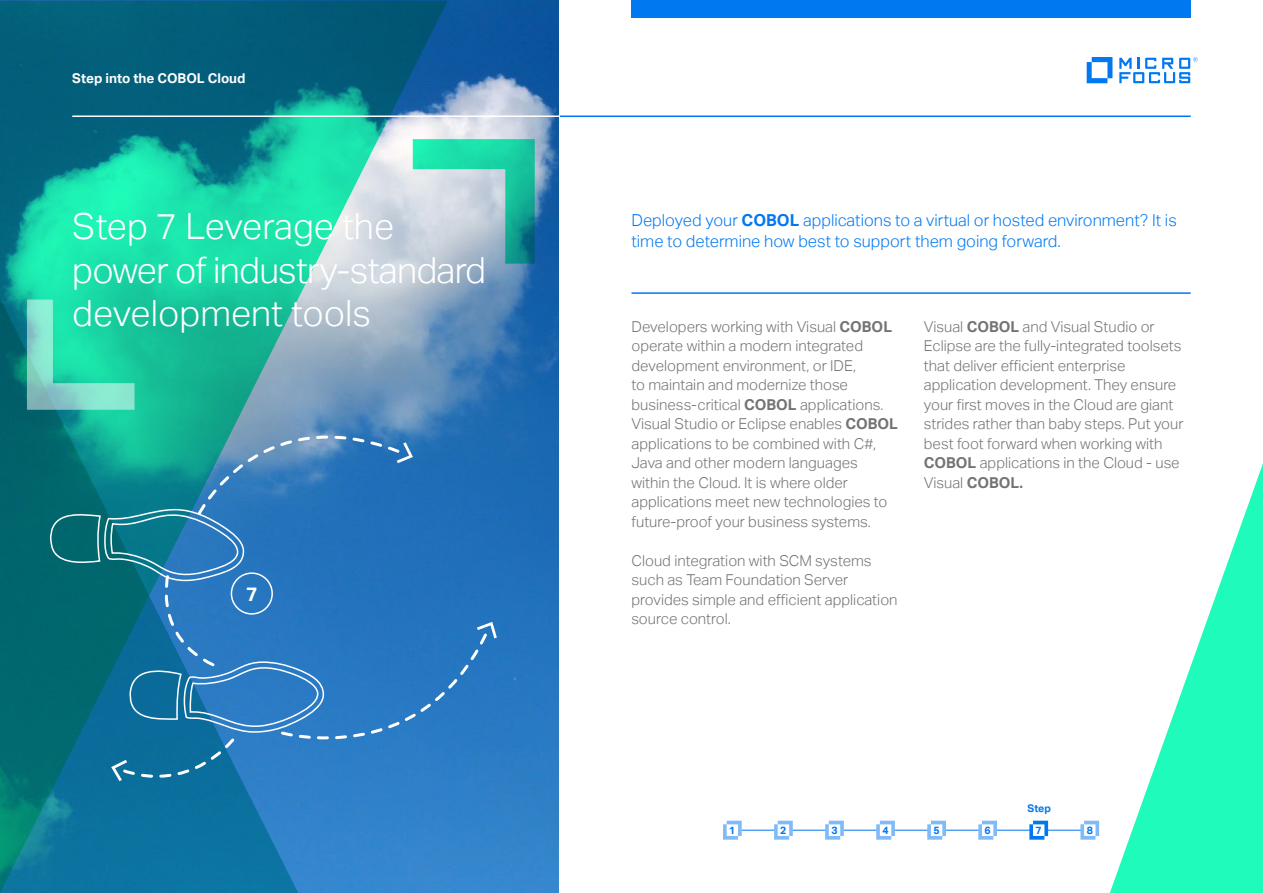
<style>
.page{position:relative;width:1263px;height:893px;background:#fff}
.page>*{position:absolute;margin:0;border:0;box-sizing:border-box;transform-origin:0 0}
.t1{font:300 36px/43.2px "Aktiv Grotesk";letter-spacing:-.01em;color:#fff}
.t2{font:700 19.5px "Aktiv Grotesk";color:#fff}
.t3{font:300 16.5px/21px "Aktiv Grotesk";color:#0078f0}
.t4{font:300 15px/19.5px "Aktiv Grotesk";color:#737373}
.t5{font:700 13.5px "Aktiv Grotesk";color:#fff}
.t6{font:700 10.5px "Aktiv Grotesk";color:#0078f0}
.s1{font-weight:700}
</style>
<div class="page">
<img style="left:0;top:0;width:559px;height:893px">
<hr style="left:631px;top:292px;width:560px;height:2px;background:#0078f0">
<svg style="left:448px;top:139px;width:87px;height:125px;background:#6ac2b9"></svg>
<svg style="left:1110px;top:463px;width:153px;height:430px"></svg>
<svg style="left:0;top:1px;width:448px;height:892px;background:#22939d"></svg>
<svg style="left:1087px;top:57px;width:25px;height:26px"></svg>
<svg style="left:1119px;top:57px;width:79px;height:26px"></svg>
<div style="left:631px;top:0;width:560px;height:17px;background:#0078f0"></div>
<hr style="left:72px;top:115px;width:494px;height:2px;background:#fff">
<hr style="left:560px;top:115px;width:631px;height:2px;background:#0078f0">
<hr style="left:792px;top:830px;width:35px;height:1px;background:#0078f0">
<hr style="left:945px;top:830px;width:35px;height:1px;background:#0078f0">
<hr style="left:996px;top:830px;width:35px;height:1px;background:#0078f0">
<hr style="left:1047px;top:830px;width:35px;height:1px;background:#0078f0">
<svg style="left:774px;top:821px;width:19px;height:19px"></svg>
<svg style="left:1029px;top:821px;width:19px;height:19px"></svg>
<svg style="left:1080px;top:821px;width:19px;height:19px"></svg>
<svg style="left:723px;top:821px;width:19px;height:19px"></svg>
<hr style="left:742px;top:830px;width:32px;height:1px;background:#0078f0">
<hr style="left:843px;top:830px;width:35px;height:1px;background:#0078f0">
<hr style="left:894px;top:830px;width:34px;height:1px;background:#0078f0">
<svg style="left:825px;top:821px;width:19px;height:19px"></svg>
<svg style="left:876px;top:821px;width:19px;height:19px"></svg>
<svg style="left:927px;top:821px;width:19px;height:19px"></svg>
<svg style="left:978px;top:821px;width:19px;height:19px"></svg>
<svg style="left:27px;top:300px;width:470px;height:495px;background:#2d86ac"></svg>
<p class="t5" style="left:72px;top:70px;width:175px">Step into the COBOL Cloud</p>
<h1 class="t1" style="left:72px;top:205px;width:415px">Step 7 Leverage the power of industry-standard development tools</h1>
<h2 class="t2" style="left:246px;top:583px;width:13px">7</h2>
<p class="t3" style="left:631px;top:210px;width:547px">Deployed your <span class="s1">COBOL</span> applications to a virtual or hosted environment? It is time to determine how best to support them going forward.</p>
<p class="t4" style="left:631px;top:317px;width:268px">Developers working with Visual <span class="s1">COBOL </span>operate within a modern integrated development environment, or IDE,<br>to maintain and modernize those business-critical <span class="s1">COBOL</span> applications.<br>Visual Studio or Eclipse enables <span class="s1">COBOL </span>applications to be combined with C#, Java and other modern languages within the Cloud. It is where older applications meet new technologies to future-proof your business systems.</p>
<p class="t4" style="left:631px;top:551px;width:268px">Cloud integration with SCM systems such as Team Foundation Server provides simple and efficient application source control.</p>
<p class="t4" style="left:924px;top:317px;width:261px">Visual <span class="s1">COBOL</span> and Visual Studio or Eclipse are the fully-integrated toolsets that deliver efficient enterprise application development. They ensure your first moves in the Cloud are giant strides rather than baby steps. Put your best foot forward when working with <span class="s1">COBOL</span> applications in the Cloud - use Visual <span class="s1">COBOL.</span></p>
<p class="t6" style="left:1027px;top:802px;width:25px">Step</p>
<p class="t6" style="left:729px;top:824px;width:8px">1</p>
<p class="t6" style="left:780px;top:824px;width:8px">2</p>
<p class="t6" style="left:831px;top:824px;width:8px">3</p>
<p class="t6" style="left:882px;top:824px;width:8px">4</p>
<p class="t6" style="left:933px;top:824px;width:8px">5</p>
<p class="t6" style="left:984px;top:824px;width:8px">6</p>
<p class="t6" style="left:1035px;top:824px;width:8px">7</p>
<p class="t6" style="left:1087px;top:824px;width:8px">8</p>
</div>
